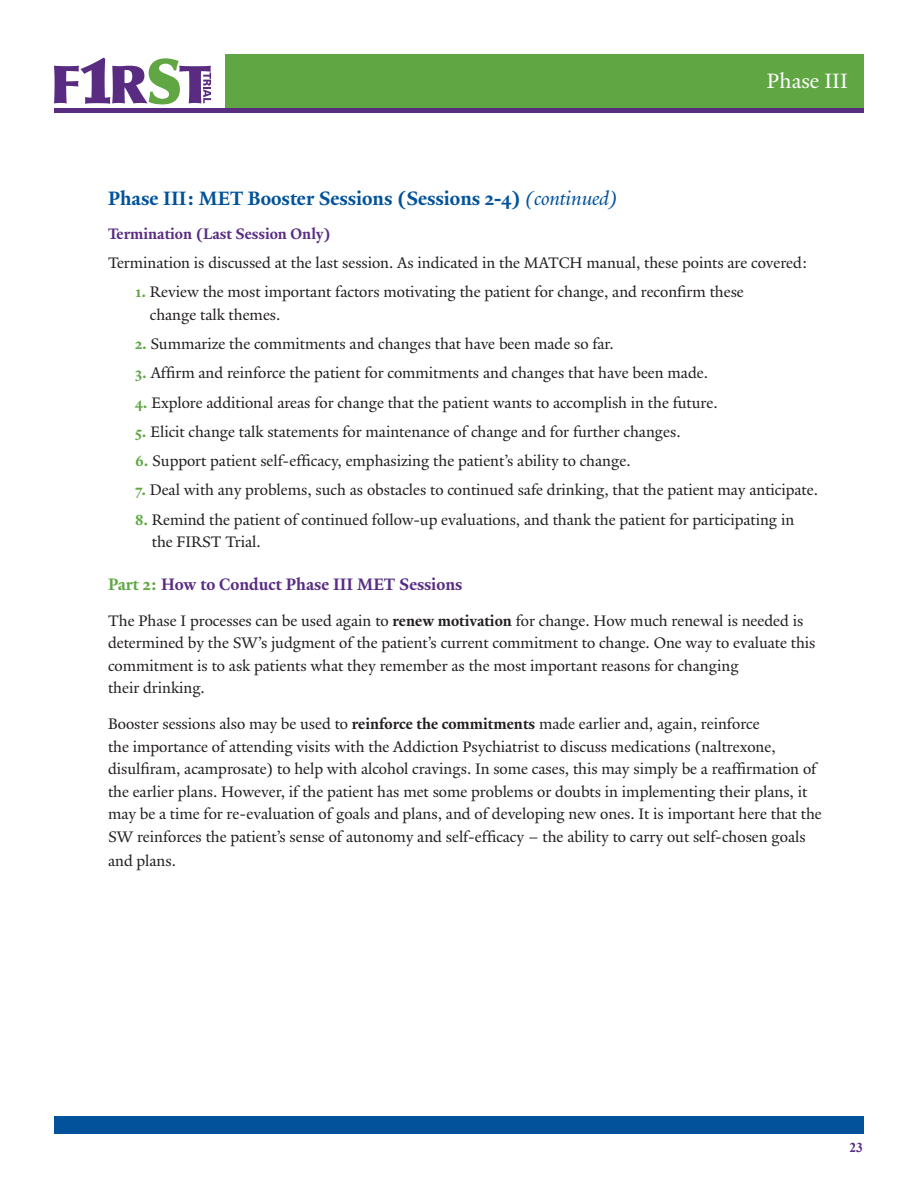
<style>
.page{position:relative;width:918px;height:1188px;background:#fff}
.page>*{position:absolute;margin:0;border:0;box-sizing:border-box;transform-origin:0 0}
.t1{font:22.5px "Yale Design";color:#fff}
.t2{font:700 21px "Yale Design";color:#01529a}
.t3{font:700 18px "Yale Design";color:#592c82}
.t4{font:16.5px/22.5px "Yale Design";color:#231f20}
.t5{font:700 16.5px "Yale Design";color:#592c82}
.t6{font:700 13.5px "Times New Roman";color:#592c82}
.s1{font-weight:400;font-style:italic}
.s2{font-weight:700;color:#60a744}
.s3{color:#60a744}
.s4{font-weight:700}
</style>
<div class="page">
<div style="left:226px;top:54px;width:638px;height:54px;background:#60a744"></div>
<hr style="left:54px;top:108px;width:810px;height:4px;background:#592c82">
<div style="left:54px;top:1117px;width:810px;height:17px;background:#01529a"></div>
<svg style="left:54px;top:58px;width:157px;height:46px"></svg>
<p class="t2" style="left:108px;top:185px;width:511px">Phase III: MET Booster Sessions (Sessions 2-4) <span class="s1">(continued)</span></p>
<p class="t1" style="left:767px;top:68px;width:82px">Phase III</p>
<p class="t5" style="left:108px;top:224px;width:224px">Termination (Last Session Only)</p>
<p class="t4" style="left:108px;top:252px;width:701px">Termination is discussed at the last session. As indicated in the MATCH manual, these points are covered:</p>
<p class="t4" style="left:150px;top:281px;width:596px;text-indent:-15px"><span class="s2">1.</span> Review the most important factors motivating the patient for change, and reconfirm these change talk themes.</p>
<p class="t4" style="left:135px;top:333px;width:480px"><span class="s2">2.</span> Summarize the commitments and changes that have been made so far.</p>
<p class="t4" style="left:135px;top:362px;width:575px"><span class="s2">3.</span> Affirm and reinforce the patient for commitments and changes that have been made.</p>
<p class="t4" style="left:135px;top:391px;width:584px"><span class="s2">4.</span> Explore additional areas for change that the patient wants to accomplish in the future.</p>
<p class="t4" style="left:135px;top:420px;width:547px"><span class="s2">5.</span> Elicit change talk statements for maintenance of change and for further changes.</p>
<p class="t4" style="left:135px;top:450px;width:497px"><span class="s2">6.</span> Support patient self-efficacy, emphasizing the patient’s ability to change.</p>
<p class="t4" style="left:135px;top:479px;width:685px"><span class="s2">7.</span> Deal with any problems, such as obstacles to continued safe drinking, that the patient may anticipate.</p>
<p class="t4" style="left:152px;top:508px;width:644px;text-indent:-17px"><span class="s2">8.</span> Remind the patient of continued follow-up evaluations, and thank the patient for participating in the FIRST Trial.</p>
<p class="t3" style="left:108px;top:573px;width:356px"><span class="s3">Part 2:</span> How to Conduct Phase III MET Sessions</p>
<p class="t4" style="left:108px;top:609px;width:709px">The Phase I processes can be used again to <span class="s4">renew motivation</span> for change. How much renewal is needed is determined by the SW’s judgment of the patient’s current commitment to change. One way to evaluate this commitment is to ask patients what they remember as the most important reasons for changing<br>their drinking.</p>
<p class="t4" style="left:108px;top:713px;width:715px">Booster sessions also may be used to <span class="s4">reinforce the commitments</span> made earlier and, again, reinforce<br>the importance of attending visits with the Addiction Psychiatrist to discuss medications (naltrexone, disulfiram, acamprosate) to help with alcohol cravings. In some cases, this may simply be a reaffirmation of the earlier plans. However, if the patient has met some problems or doubts in implementing their plans, it may be a time for re-evaluation of goals and plans, and of developing new ones. It is important here that the SW reinforces the patient’s sense of autonomy and self-efficacy – the ability to carry out self-chosen goals</p>
<p class="t4" style="left:108px;top:849px;width:70px">and plans.</p>
<p class="t6" style="left:849px;top:1138px;width:15px">23</p>
</div>
